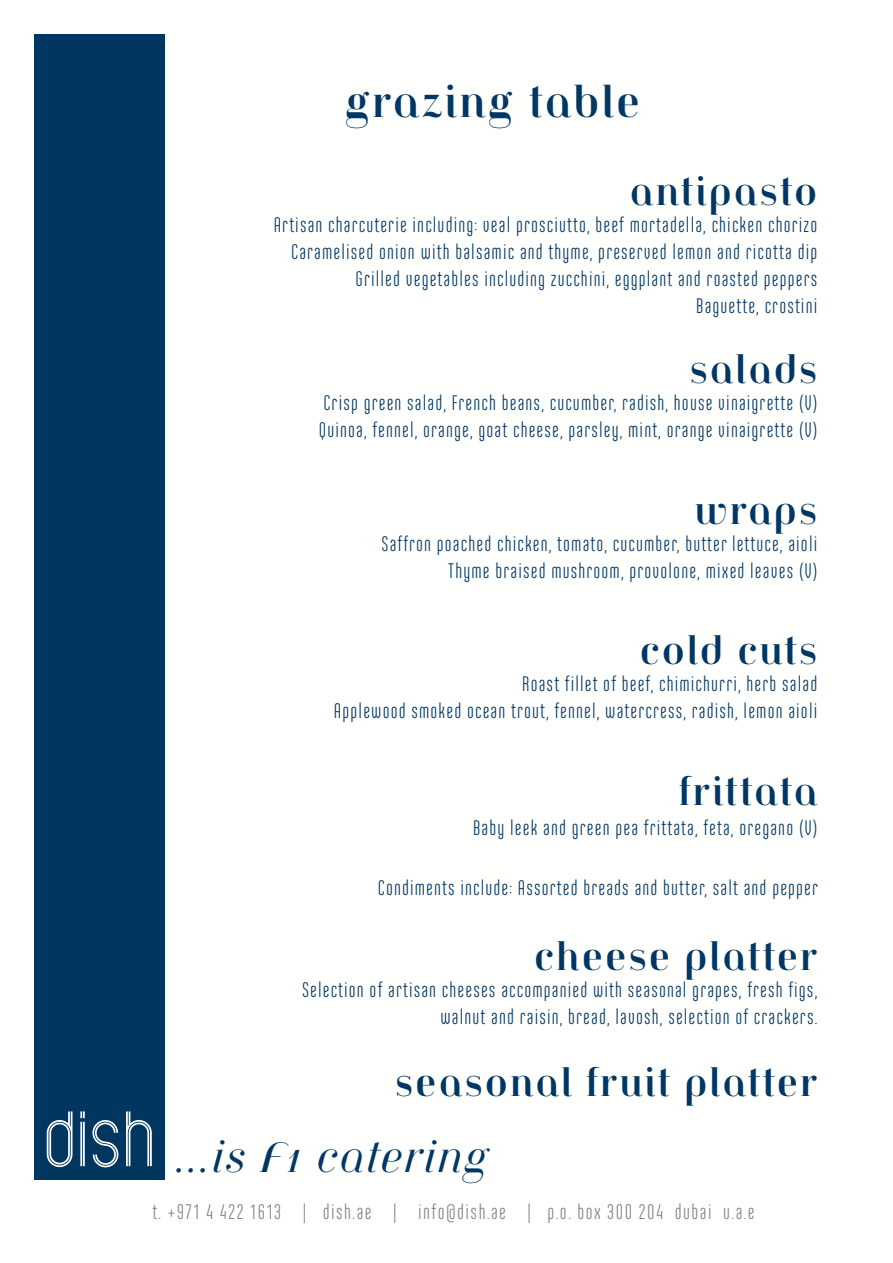
<style>
.page{position:relative;width:893px;height:1263px;background:#fff}
.page>*{position:absolute;margin:0;border:0;box-sizing:border-box;transform-origin:0 0}
.t1{font:italic 42px "Jeanne Moderno OT";letter-spacing:.055em;color:#003764}
.t2{font:700 42px "Jeanne Moderno OT";letter-spacing:.05em;color:#003764}
.t3{font:700 37.5px "Jeanne Moderno OT";letter-spacing:.055em;color:#003764}
.t4{font:21px/27px "Ando";letter-spacing:.055em;color:#003764;text-align:right}
.t5{font:21px "Ando";letter-spacing:.07em;color:#808285}
</style>
<div class="page">
<div style="left:34px;top:34px;width:131px;height:1145px;background:#003660"></div>
<svg style="left:92px;top:1120px;width:26px;height:47px"></svg>
<svg style="left:80px;top:1111px;width:5px;height:55px"></svg>
<svg style="left:47px;top:1111px;width:25px;height:56px"></svg>
<svg style="left:126px;top:1111px;width:26px;height:55px"></svg>
<h1 class="t2" style="left:345px;top:78px;width:297px">grazing table</h1>
<h2 class="t3" style="left:630px;top:170px;width:189px">antipasto</h2>
<p class="t4" style="left:274px;top:212px;width:545px">Artisan charcuterie including: veal prosciutto, beef mortadella, chicken chorizo Caramelised onion with balsamic and thyme, preserved lemon and ricotta dip Grilled vegetables including zucchini, eggplant and roasted peppers<br>Baguette, crostini</p>
<h2 class="t3" style="left:690px;top:348px;width:129px">salads</h2>
<p class="t4" style="left:319px;top:390px;width:500px;text-align:left">Crisp green salad, French beans, cucumber, radish, house vinaigrette (V)<br>Quinoa, fennel, orange, goat cheese, parsley, mint, orange vinaigrette (V)</p>
<h2 class="t3" style="left:695px;top:489px;width:124px">wraps</h2>
<p class="t4" style="left:381px;top:530px;width:437px">Saffron poached chicken, tomato, cucumber, butter lettuce, aioli<br>Thyme braised mushroom, provolone, mixed leaves (V)</p>
<h2 class="t3" style="left:640px;top:629px;width:179px">cold cuts</h2>
<p class="t4" style="left:334px;top:671px;width:485px">Roast fillet of beef, chimichurri, herb salad<br>Applewood smoked ocean trout, fennel, watercress, radish, lemon aioli</p>
<h2 class="t3" style="left:679px;top:770px;width:140px">frittata</h2>
<p class="t4" style="left:473px;top:814px;width:346px">Baby leek and green pea frittata, feta, oregano (V)</p>
<p class="t4" style="left:378px;top:874px;width:442px">Condiments include: Assorted breads and butter, salt and pepper</p>
<h2 class="t3" style="left:534px;top:935px;width:284px">cheese platter</h2>
<p class="t4" style="left:302px;top:976px;width:517px">Selection of artisan cheeses accompanied with seasonal grapes, fresh figs, walnut and raisin, bread, lavosh, selection of crackers.</p>
<h2 class="t3" style="left:395px;top:1061px;width:424px">seasonal fruit platter</h2>
<h1 class="t1" style="left:177px;top:1133px;width:312px">...is F1 catering</h1>
<p class="t5" style="left:152px;top:1201px;width:604px">t. +971 4 422 1613 | dish.ae | info@dish.ae | p.o. box 300 204 dubai u.a.e</p>
</div>
